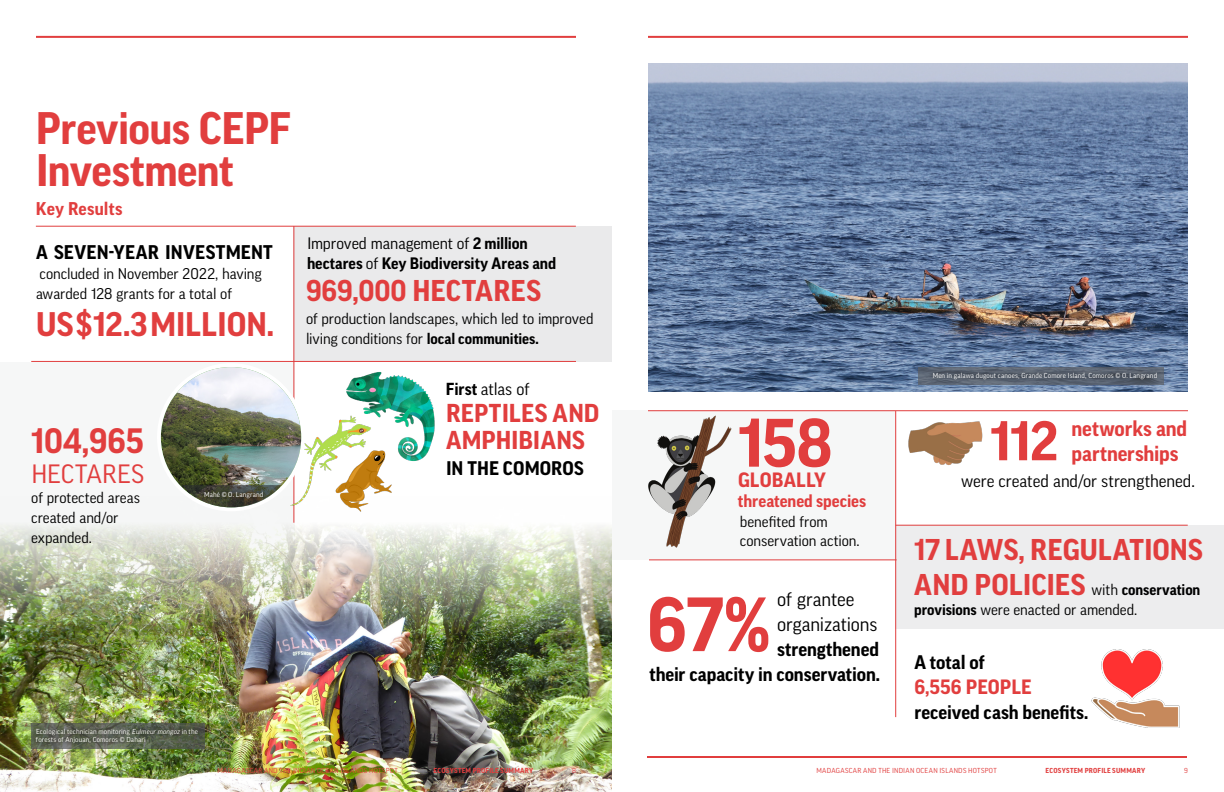
<style>
.page{position:relative;width:1224px;height:792px;background:#fff}
.page>*{position:absolute;margin:0;border:0;box-sizing:border-box;transform-origin:0 0}
.t1{font:700 74px "Good Pro";color:#e13e3e}
.t2{font:700 66px "Good Pro";color:#e13e3e}
.t3{font:700 53.7px "Good Pro";color:#e13e3e}
.t4{font:700 44px/42px "Good Pro";letter-spacing:-.015em;color:#e13e3e}
.t5{font:700 34px "Good Pro";letter-spacing:-.005em;color:#e13e3e}
.t6{font:700 32.9px "Good Pro";letter-spacing:-.005em;color:#e13e3e}
.t7{font:700 29px "Good Pro";color:#e13e3e}
.t8{font:25.6px "Good Pro";letter-spacing:.01em;color:#e13e3e}
.t9{font:700 25px/27px "Good Pro";letter-spacing:.005em;color:#e13e3e}
.t10{font:700 21px "Good Pro";letter-spacing:-.005em;color:#e13e3e}
.t11{font:700 20px "Good Pro";letter-spacing:.005em;color:#e13e3e}
.t12{font:700 19.1px "Good Pro";letter-spacing:.015em;color:#000}
.t13{font:700 19px/24.6px "Good Pro";color:#000;text-align:right}
.t14{font:19px/25px "Good Pro";letter-spacing:-.005em;color:#000}
.t15{font:700 17.8px "Good Pro";letter-spacing:.005em;color:#e13e3e}
.t16{font:17px "Good Pro";letter-spacing:-.005em;color:#000}
.t17{font:700 17px "Good Pro";color:#e13e3e}
.t18{font:16.8px "Good Pro";letter-spacing:-.01em;color:#000}
.t19{font:700 16px/20px "Good Pro";color:#000}
.t20{font:15px/20px "Good Pro";letter-spacing:-.005em;color:#000}
.t21{font:7px "Good Pro";letter-spacing:.04em;color:#e13e3e}
.t22{font:7px/8px "Good Pro";letter-spacing:.02em;color:#fffef9}
.t23{font:7px "Good Pro";letter-spacing:.02em;color:#fff}
.t24{font:700 7px "Good Pro";letter-spacing:.03em;color:#e13e3e}
.s1{font-weight:400}
.s2{font-weight:700}
.s3{font-style:italic}
.s4{font-weight:700;font-size:29px;color:#e13e3e}
</style>
<div class="page">
<div style="left:896px;top:526px;width:328px;height:103px;background:#ededee"></div>
<div style="left:612px;top:410px;width:284px;height:150px;background:#f6f7f7"></div>
<div style="left:0;top:362px;width:295px;height:430px;background:#f6f7f7"></div>
<div style="left:294px;top:226px;width:318px;height:135px;background:#eaeaeb"></div>
<img style="left:648px;top:63px;width:540px;height:329px">
<hr style="left:36px;top:36px;width:540px;height:2px;background:#e13e3e">
<img style="left:0;top:526px;width:612px;height:266px">
<hr style="left:36px;top:226px;width:540px;height:1px;background:#e13e3e">
<hr style="left:648px;top:36px;width:540px;height:2px;background:#e13e3e">
<hr style="left:294px;top:226px;width:1px;height:297px;background:#e13e3e">
<hr style="left:31px;top:361px;width:545px;height:1px;background:#e13e3e">
<hr style="left:896px;top:411px;width:1px;height:306px;background:#e13e3e">
<hr style="left:896px;top:525px;width:292px;height:1px;background:#e13e3e">
<hr style="left:648px;top:411px;width:540px;height:1px;background:#e13e3e">
<hr style="left:647px;top:756px;width:540px;height:2px;background:#e13e3e">
<img style="left:161px;top:367px;width:140px;height:140px;border-radius:70px">
<div style="left:157px;top:363px;width:148px;height:148px;border:4px solid #fff;border-radius:50%"></div>
<svg style="left:182px;top:485px;width:91px;height:22px"></svg>
<img style="left:273px;top:354px;width:173px;height:173px">
<img style="left:908px;top:421px;width:75px;height:44px">
<img style="left:648px;top:410px;width:125px;height:150px">
<svg style="left:918px;top:368px;width:246px;height:17px"></svg>
<hr style="left:649px;top:560px;width:248px;height:1px;background:#e13e3e">
<img style="left:1091px;top:649px;width:89px;height:79px">
<svg style="left:31px;top:724px;width:173px;height:25px"></svg>
<svg style="left:928px;top:368px;width:234px;height:15px"></svg>
<svg style="left:31px;top:724px;width:171px;height:24px"></svg>
<svg style="left:200px;top:487px;width:68px;height:16px"></svg>
<h3 class="t4" style="left:36px;top:107px;width:257px">Previous CEPF<br>Investment</h3>
<p class="t15" style="left:36px;top:198px;width:88px">Key Results</p>
<p class="t12" style="left:36px;top:242px;width:238px">A SEVEN-YEAR INVESTMENT</p>
<p class="t20" style="left:36px;top:264px;width:227px">concluded in November 2022, having awarded 128 grants for a total of</p>
<h3 class="t6" style="left:36px;top:306px;width:239px">US $12.3 MILLION.</h3>
<h3 class="t5" style="left:31px;top:422px;width:114px">104,965</h3>
<h3 class="t8" style="left:31px;top:459px;width:114px">HECTARES</h3>
<p class="t20" style="left:31px;top:487px;width:110px">of protected areas created and/or expanded.</p>
<p class="t23" style="left:204px;top:490px;width:61px">Mahé © O. Langrand</p>
<p class="t19" style="left:307px;top:233px;width:251px"><span class="s1">Improved management of</span> 2 million hectares <span class="s1">of</span> Key Biodiversity Areas and</p>
<h3 class="t7" style="left:306px;top:274px;width:237px">969,000 HECTARES</h3>
<p class="t20" style="left:306px;top:309px;width:289px">of production landscapes, which led to improved living conditions for <span class="s2">local communities.</span></p>
<p class="t18" style="left:446px;top:379px;width:85px"><span class="s2">First</span> atlas of</p>
<h3 class="t9" style="left:446px;top:399px;width:155px">REPTILES AND<br>AMPHIBIANS</h3>
<p class="t13" style="left:446px;top:456px;width:139px">IN THE COMOROS</p>
<p class="t22" style="left:36px;top:728px;width:163px">Ecological technician monitoring <span class="s3">Eulmeurmongoz</span> in the forests of Anjouan, Comoros © Dahari</p>
<h2 class="t2" style="left:738px;top:406px;width:96px">158</h2>
<h3 class="t11" style="left:738px;top:468px;width:90px">GLOBALLY</h3>
<p class="t17" style="left:738px;top:491px;width:130px">threatened species</p>
<p class="t20" style="left:740px;top:512px;width:121px;line-height:19px">benefited from conservation action.</p>
<p class="t14" style="left:777px;top:587px;width:102px">of grantee organizations</p>
<h1 class="t1" style="left:647px;top:583px;width:125px">67%</h1>
<p class="t13" style="left:649px;top:637px;width:232px">strengthened<br>their capacity in conservation.</p>
<p class="t23" style="left:933px;top:371px;width:226px">Men in galawa dugout canoes, Grande Comore Island, Comoros © O. Langrand</p>
<h3 class="t3" style="left:990px;top:411px;width:70px">112</h3>
<h3 class="t10" style="left:1072px;top:416px;width:117px">networks and</h3>
<h3 class="t10" style="left:1072px;top:441px;width:109px">partnerships</h3>
<p class="t16" style="left:961px;top:471px;width:235px">were created and/or strengthened.</p>
<h3 class="t7" style="left:914px;top:534px;width:290px">17 LAWS, REGULATIONS</h3>
<p class="t20" style="left:914px;top:580px;width:288px"><span class="s4">AND POLICIES</span> with <span class="s2">conservation provisions</span> were enacted or amended.</p>
<p class="t13" style="left:914px;top:650px;width:72px">A total of</p>
<h3 class="t11" style="left:914px;top:676px;width:119px">6,556 PEOPLE</h3>
<p class="t13" style="left:914px;top:700px;width:175px">received cash benefits.</p>
<p class="t21" style="left:217px;top:767px;width:182px">MADAGASCAR AND THE INDIAN OCEAN ISLANDS HOTSPOT</p>
<p class="t24" style="left:434px;top:767px;width:101px">ECOSYSTEM PROFILE SUMMARY</p>
<p class="t21" style="left:572px;top:767px;width:5px">8</p>
<p class="t21" style="left:817px;top:767px;width:182px">MADAGASCAR AND THE INDIAN OCEAN ISLANDS HOTSPOT</p>
<p class="t24" style="left:1046px;top:767px;width:101px">ECOSYSTEM PROFILE SUMMARY</p>
<p class="t21" style="left:1184px;top:767px;width:5px">9</p>
</div>
